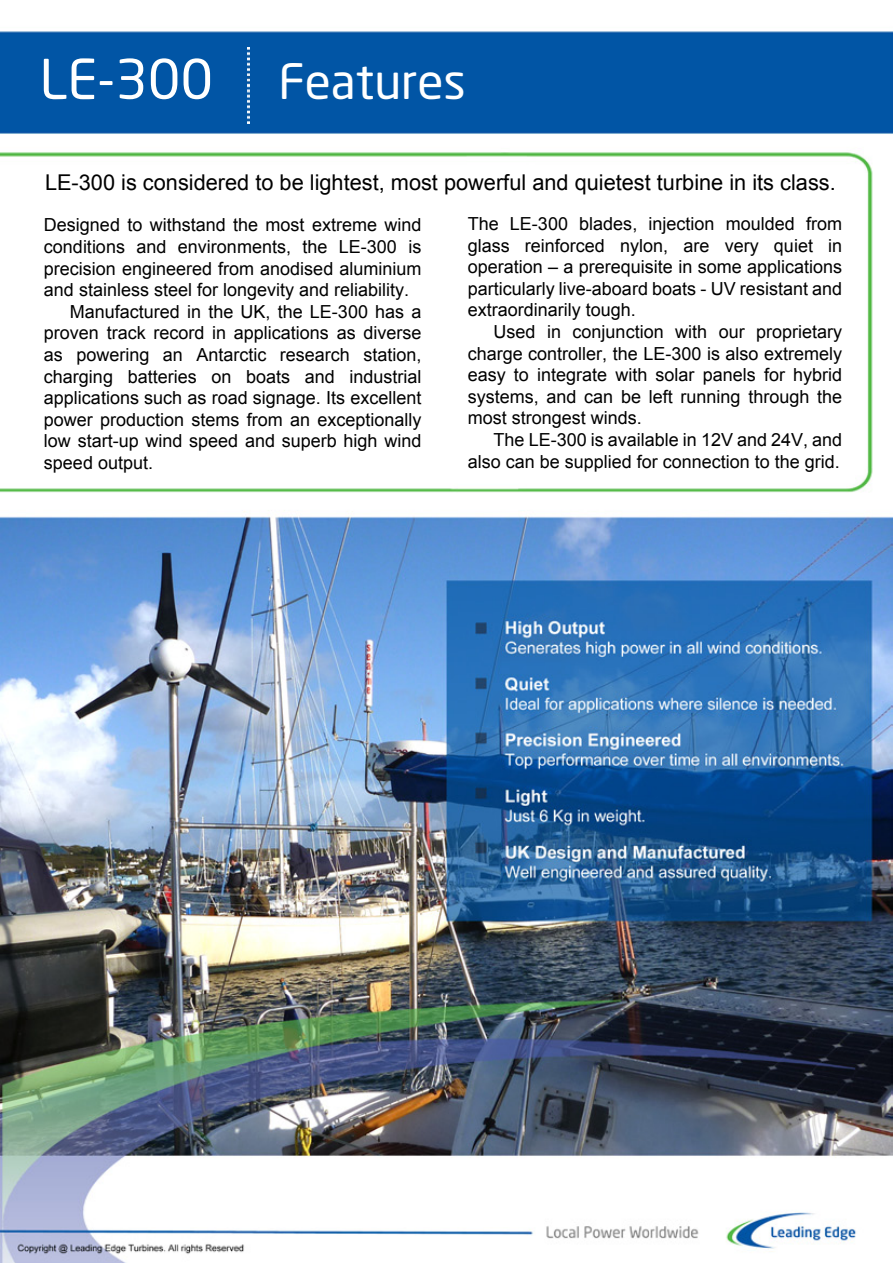
<style>
.page{position:relative;width:893px;height:1263px;background:#fff}
.page>*{position:absolute;margin:0;border:0;box-sizing:border-box;transform-origin:0 0}
.t1{font:48px "Neo Sans";color:#fff}
.t2{font:21.75px "Arial";color:#000}
.t3{font:18px/21.6px "Arial";color:#000;text-align:justify}
.s1{font-size:54px}
</style>
<div class="page">
<img style="left:0;top:31px;width:893px;height:1232px">
<img style="left:247px;top:47px;width:2px;height:76px">
<h1 class="t1" style="left:40px;top:58px;width:428px"><span class="s1">LE-300</span> Features</h1>
<p class="t2" style="left:45px;top:168px;width:792px">LE-300 is considered to be lightest, most powerful and quietest turbine in its class.</p>
<p class="t3" style="left:44px;top:214px;width:379px">Designed to withstand the most extreme wind</p>
<p class="t3" style="left:44px;top:236px;width:379px">conditions and environments, the LE-300 is</p>
<p class="t3" style="left:44px;top:258px;width:379px">precision engineered from anodised aluminium</p>
<p class="t3" style="left:44px;top:279px;width:367px">and stainless steel for longevity and reliability.</p>
<p class="t3" style="left:70px;top:301px;width:353px">Manufactured in the UK, the LE-300 has a</p>
<p class="t3" style="left:44px;top:322px;width:379px">proven track record in applications as diverse</p>
<p class="t3" style="left:44px;top:344px;width:379px">as powering an Antarctic research station,</p>
<p class="t3" style="left:44px;top:366px;width:379px">charging batteries on boats and industrial</p>
<p class="t3" style="left:44px;top:387px;width:379px">applications such as road signage. Its excellent</p>
<p class="t3" style="left:44px;top:409px;width:379px">power production stems from an exceptionally</p>
<p class="t3" style="left:44px;top:430px;width:379px">low start-up wind speed and superb high wind</p>
<p class="t3" style="left:44px;top:452px;width:111px">speed output.</p>
<p class="t3" style="left:468px;top:213px;width:376px">The LE-300 blades, injection moulded from glass reinforced nylon, are very quiet in operation – a prerequisite in some applications particularly live-aboard boats - UV resistant and extraordinarily tough.</p>
<p class="t3" style="left:468px;top:321px;width:376px;text-indent:26px">Used in conjunction with our proprietary charge controller, the LE-300 is also extremely easy to integrate with solar panels for hybrid systems, and can be left running through the most strongest winds.</p>
<p class="t3" style="left:468px;top:429px;width:376px;text-align:right">The LE-300 is available in 12V and 24V, and also can be supplied for connection to the grid.</p>
</div>
